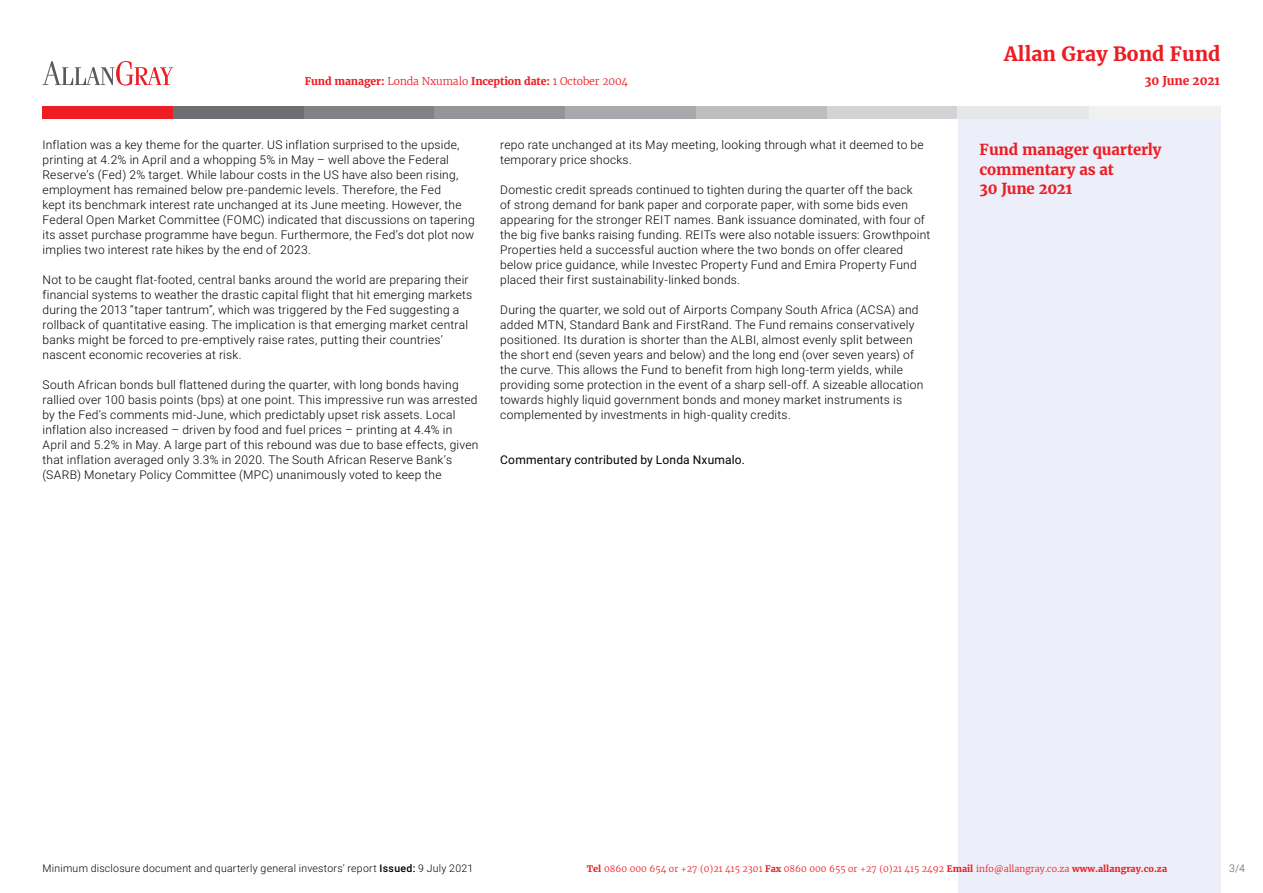
<style>
.page{position:relative;width:1263px;height:893px;background:#fff}
.page>*{position:absolute;margin:0;border:0;box-sizing:border-box;transform-origin:0 0}
.t1{font:700 19.5px "Merriweather";color:#ed1d24}
.t2{font:700 15px/19.5px "Merriweather";letter-spacing:-.01em;color:#ed1d24}
.t3{font:300 12px/15px "Roboto";letter-spacing:.02em;color:#000}
.t4{font:12px "Roboto";letter-spacing:.015em;color:#000}
.t5{font:700 12px "Merriweather";letter-spacing:-.01em;color:#ed1d24}
.t6{font:300 10.5px "Roboto";letter-spacing:.025em;color:#000}
.t7{font:700 10.5px "Merriweather";letter-spacing:-.01em;color:#ed1d24}
.t8{font:300 10.5px "Roboto";color:#58595b}
.t9{font:300 9px "Merriweather";color:#ed1d24}
.s1{font-weight:300}
.s2{font-weight:500}
.s3{font-weight:700}
</style>
<div class="page">
<div style="left:958px;top:119px;width:262px;height:774px;background:#eceff9"></div>
<div style="left:43px;top:106px;width:131px;height:13px;background:#ed1d24"></div>
<div style="left:1089px;top:106px;width:131px;height:13px;background:#f1f1f2"></div>
<div style="left:173px;top:106px;width:132px;height:13px;background:#6d6e71"></div>
<div style="left:304px;top:106px;width:131px;height:13px;background:#808285"></div>
<div style="left:435px;top:106px;width:131px;height:13px;background:#939598"></div>
<div style="left:565px;top:106px;width:132px;height:13px;background:#a7a9ac"></div>
<div style="left:696px;top:106px;width:132px;height:13px;background:#bcbec0"></div>
<div style="left:827px;top:106px;width:131px;height:13px;background:#d1d3d4"></div>
<div style="left:958px;top:106px;width:131px;height:13px;background:#e6e7e8"></div>
<svg style="left:43px;top:61px;width:130px;height:25px"></svg>
<p class="t7" style="left:305px;top:74px;width:325px">Fund manager: <span class="s1">Londa Nxumalo</span> Inception date: <span class="s1">1 October 2004</span></p>
<p class="t3" style="left:43px;top:137px;width:434px">Inflation was a key theme for the quarter. US inflation surprised to the upside, printing at 4.2% in April and a whopping 5% in May – well above the Federal Reserve’s (Fed) 2% target. While labour costs in the US have also been rising, employment has remained below pre-pandemic levels. Therefore, the Fed<br>kept its benchmark interest rate unchanged at its June meeting. However, the Federal Open Market Committee (FOMC) indicated that discussions on tapering its asset purchase programme have begun. Furthermore, the Fed’s dot plot now implies two interest rate hikes by the end of 2023.</p>
<p class="t3" style="left:43px;top:272px;width:431px">Not to be caught flat-footed, central banks around the world are preparing their financial systems to weather the drastic capital flight that hit emerging markets during the 2013 “taper tantrum”, which was triggered by the Fed suggesting a rollback of quantitative easing. The implication is that emerging market central banks might be forced to pre-emptively raise rates, putting their countries’ nascent economic recoveries at risk.</p>
<p class="t3" style="left:43px;top:377px;width:437px">South African bonds bull flattened during the quarter, with long bonds having rallied over 100 basis points (bps) at one point. This impressive run was arrested by the Fed’s comments mid-June, which predictably upset risk assets. Local inflation also increased – driven by food and fuel prices – printing at 4.4% in April and 5.2% in May. A large part of this rebound was due to base effects, given that inflation averaged only 3.3% in 2020. The South African Reserve Bank’s (SARB) Monetary Policy Committee (MPC) unanimously voted to keep the</p>
<p class="t3" style="left:500px;top:137px;width:425px">repo rate unchanged at its May meeting, looking through what it deemed to be temporary price shocks.</p>
<p class="t3" style="left:500px;top:182px;width:432px">Domestic credit spreads continued to tighten during the quarter off the back<br>of strong demand for bank paper and corporate paper, with some bids even appearing for the stronger REIT names. Bank issuance dominated, with four of the big five banks raising funding. REITs were also notable issuers: Growthpoint Properties held a successful auction where the two bonds on offer cleared below price guidance, while Investec Property Fund and Emira Property Fund placed their first sustainability-linked bonds.</p>
<p class="t3" style="left:500px;top:302px;width:425px">During the quarter, we sold out of Airports Company South Africa (ACSA) and added MTN, Standard Bank and FirstRand. The Fund remains conservatively positioned. Its duration is shorter than the ALBI, almost evenly split between the short end (seven years and below) and the long end (over seven years) of the curve. This allows the Fund to benefit from high long-term yields, while providing some protection in the event of a sharp sell-off. A sizeable allocation towards highly liquid government bonds and money market instruments is complemented by investments in high-quality credits.</p>
<p class="t4" style="left:500px;top:452px;width:246px">Commentary contributed by Londa Nxumalo.</p>
<h1 class="t1" style="left:1004px;top:41px;width:218px">Allan Gray Bond Fund</h1>
<p class="t5" style="left:1145px;top:73px;width:77px">30 June 2021</p>
<p class="t2" style="left:980px;top:140px;width:183px">Fund manager quarterly commentary as at<br>30 June 2021</p>
<p class="t6" style="left:43px;top:861px;width:432px">Minimum disclosure document and quarterly general investors’ report <span class="s2">Issued:</span> 9 July 2021</p>
<p class="t9" style="left:587px;top:862px;width:582px"><span class="s3">Tel</span> 0860 000 654 or +27 (0)21 415 2301 <span class="s3">Fax</span> 0860 000 655 or +27 (0)21 415 2492 <span class="s3">Email</span> info@allangray.co.za <span class="s3">www.allangray.co.za</span></p>
<p class="t8" style="left:1229px;top:861px;width:17px">3/4</p>
</div>
